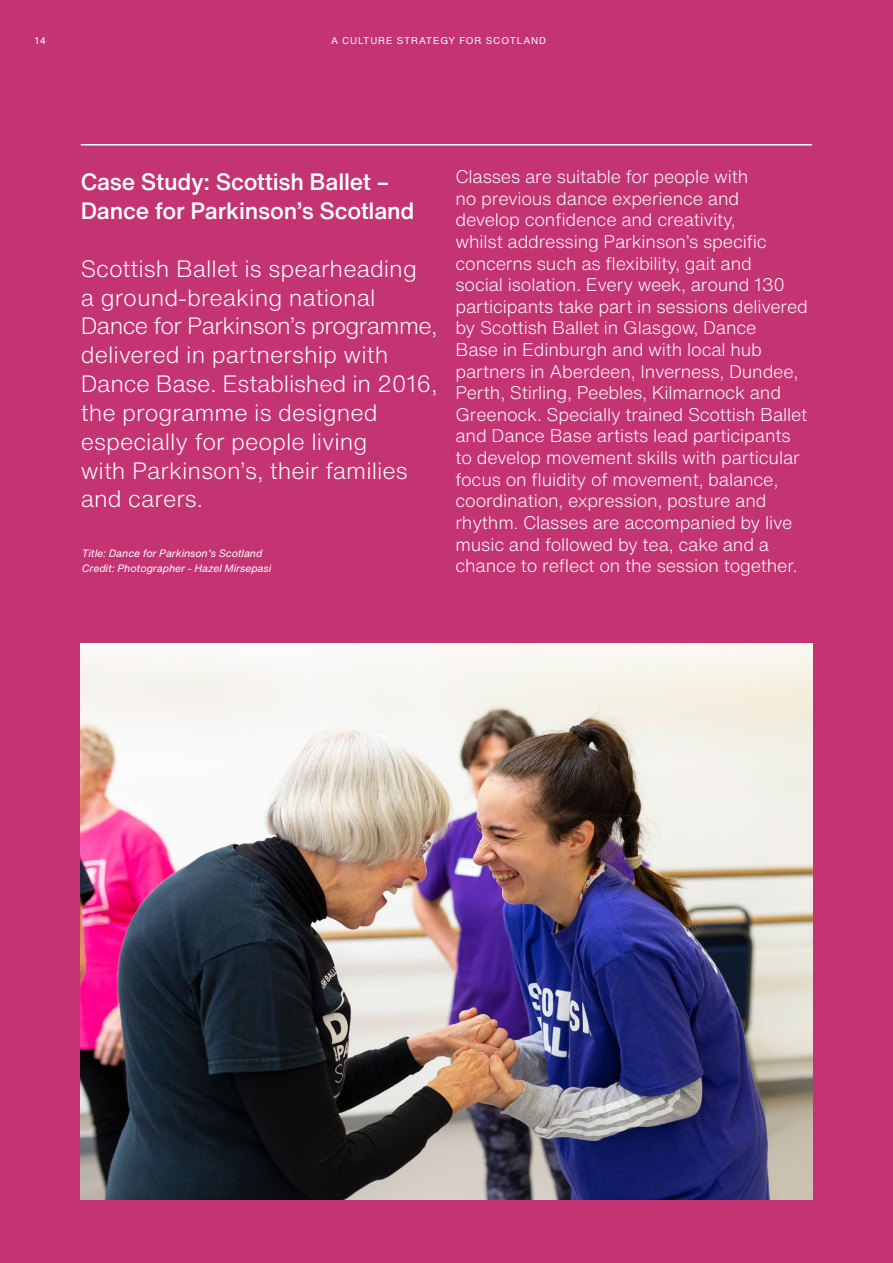
<style>
.page{position:relative;width:893px;height:1263px;background:#c43472}
.page>*{position:absolute;margin:0;border:0;box-sizing:border-box;transform-origin:0 0}
.t1{font:300 23.25px/28.8px "Helvetica Now Text";color:#fff}
.t2{font:500 23.25px/28.8px "Helvetica Now Text";letter-spacing:-.01em;color:#fff}
.t3{font:300 18px/21.6px "Helvetica Now Text";letter-spacing:-.01em;color:#fff}
.t4{font:italic 10.5px/15px "Helvetica Now Text";letter-spacing:-.015em;color:#fff}
.t5{font:9.75px "Helvetica Now Text";letter-spacing:.09em;color:#fff}
</style>
<div class="page">
<hr style="left:81px;top:144px;width:731px;height:1px;background:#fff">
<img style="left:81px;top:643px;width:731px;height:556px">
<p class="t5" style="left:35px;top:33px;width:13px">14</p>
<p class="t5" style="left:331px;top:33px;width:217px">A CULTURE STRATEGY FOR SCOTLAND</p>
<p class="t2" style="left:81px;top:167px;width:335px">Case Study: Scottish Ballet –<br>Dance for Parkinson’s Scotland</p>
<p class="t1" style="left:81px;top:253px;width:358px">Scottish Ballet is spearheading<br>a ground-breaking national<br>Dance for Parkinson’s programme, delivered in partnership with<br>Dance Base. Established in 2016, the programme is designed especially for people living<br>with Parkinson’s, their families and carers.</p>
<p class="t4" style="left:82px;top:545px;width:191px">Title: Dance for Parkinson’s Scotland<br>Credit: Photographer - Hazel Mirsepasi</p>
<p class="t3" style="left:455px;top:165px;width:354px">Classes are suitable for people with<br>no previous dance experience and develop confidence and creativity,<br>whilst addressing Parkinson’s specific concerns such as flexibility, gait and<br>social isolation. Every week, around 130 participants take part in sessions delivered by Scottish Ballet in Glasgow, Dance<br>Base in Edinburgh and with local hub partners in Aberdeen, Inverness, Dundee, Perth, Stirling, Peebles, Kilmarnock and Greenock. Specially trained Scottish Ballet and Dance Base artists lead participants to develop movement skills with particular focus on fluidity of movement, balance, coordination, expression, posture and rhythm. Classes are accompanied by live music and followed by tea, cake and a chance to reflect on the session together.</p>
</div>
